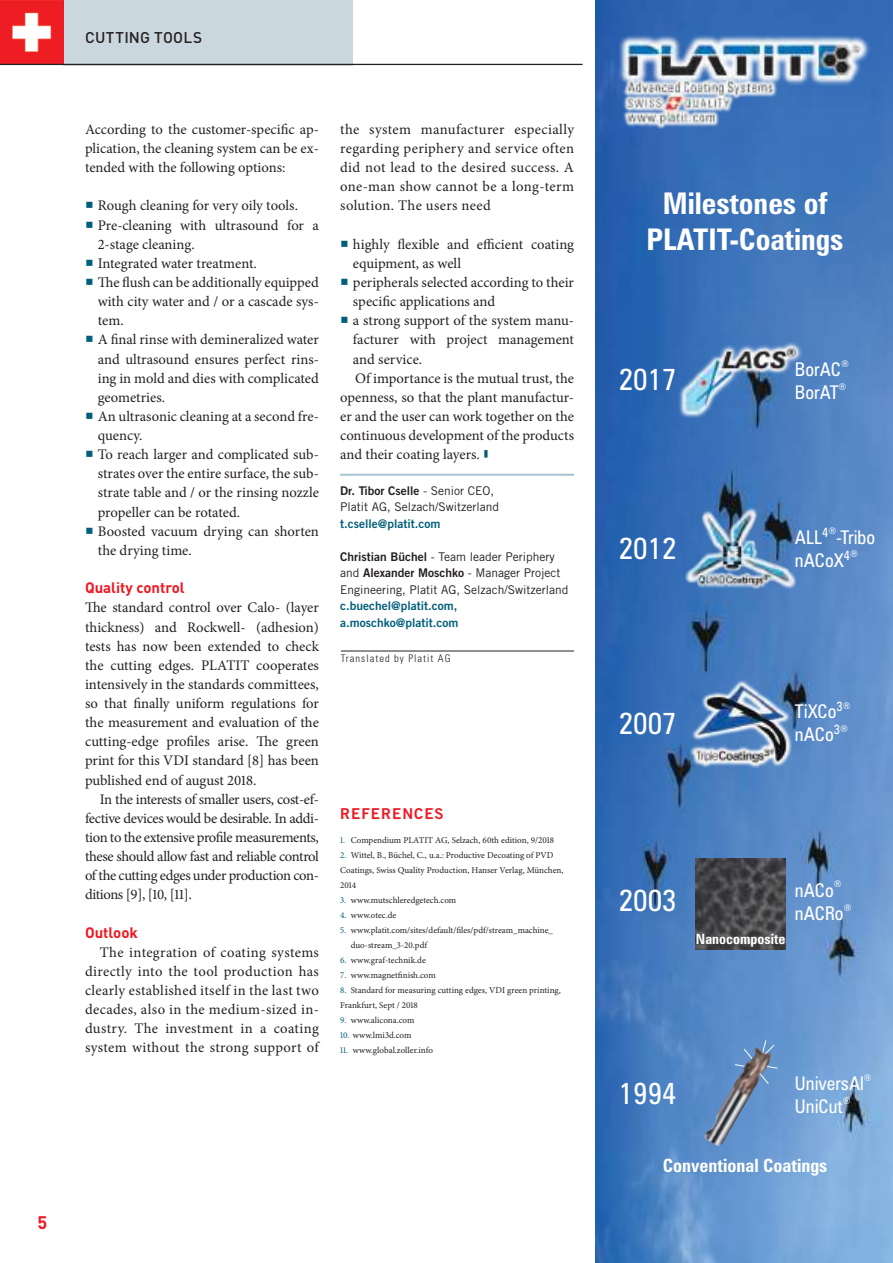
<style>
.page{position:relative;width:893px;height:1263px;background:#fff}
.page>*{position:absolute;margin:0;border:0;box-sizing:border-box;transform-origin:0 0}
.t1{font:condensed 30.3px "Zurich BT";color:#fff}
.t2{font:700 condensed 29.85px/35.8px "Zurich BT";color:#fff;text-align:center}
.t3{font:condensed 18.9px "Zurich BT";color:#fff}
.t4{font:700 condensed 18.3px "Zurich BT";color:#fff}
.t5{font:700 18px "DINOT";color:#ef1923}
.t6{font:500 15.3px "DINOT";letter-spacing:.02em;color:#241f1f}
.t7{font:700 15px "DINOT";color:#ef1923}
.t8{font:15px "Trade Gothic LT Std Bd 2";letter-spacing:.07em;color:#ef1923}
.t9{font:14.7px/19.2px "Minion Pro";color:#241f1f;text-align:justify}
.t10{font:700 condensed 14.25px "Zurich BT";color:#fff}
.t11{font:condensed 13.2px "Zurich BT";color:#fff}
.t12{font:12px/16.5px "Trade Gothic LT Std";color:#241f1f}
.t13{font:12px/16.5px "Trade Gothic LT Std Bd 2";color:#005f7a}
.t14{font:12px "Trade Gothic LT Std Bd 2";color:#241f1f}
.t15{font:300 condensed 10.5px "Univers LT Std";letter-spacing:.1em;color:#241f1f}
.t16{font:condensed 9.45px "Zurich BT";color:#fff}
.t17{font:9px/15px "Minion Pro";color:#241f1f}
.s1{font-family:"Trade Gothic LT Std"}
.s2{font-family:"Trade Gothic LT Std Bd 2"}
.s3{color:#005f7a}
</style>
<div class="page">
<div style="left:64px;top:0;width:289px;height:65px;background:#cad7de"></div>
<div style="left:0;top:0;width:64px;height:64px;background:#ef1923"></div>
<img style="left:0;top:0;width:62px;height:52px">
<hr style="left:0;top:64px;width:583px;height:1px;background:#241f1f">
<hr style="left:340px;top:474px;width:234px;height:2px;background:#aac5d2">
<hr style="left:341px;top:651px;width:233px;height:1px;background:#241f1f">
<img style="left:595px;top:0;width:298px;height:1263px">
<img style="left:619px;top:35px;width:251px;height:93px">
<img style="left:679px;top:341px;width:123px;height:77px">
<img style="left:690px;top:679px;width:101px;height:88px">
<img style="left:695px;top:858px;width:91px;height:91px">
<svg style="left:735px;top:1040px;width:42px;height:44px"></svg>
<img style="left:703px;top:1045px;width:71px;height:102px">
<img style="left:685px;top:509px;width:110px;height:79px">
<p class="t6" style="left:85px;top:27px;width:119px">CUTTING TOOLS</p>
<p class="t9" style="left:85px;top:120px;width:235px">According to the customer-specific ap&shy;plication, the cleaning system can be ex&shy;tended with the following options:</p>
<p class="t9" style="left:98px;top:196px;width:223px;text-align:left">Rough cleaning for very oily tools.<br>Pre-cleaning with ultrasound for a<br>2-stage cleaning.<br>Integrated water treatment.<br>The flush can be additionally equipped with city water and / or a cascade sys&shy;tem.<br>A final rinse with demineralized water and ultrasound ensures perfect rins&shy;ing in mold and dies with complicated geometries.<br>An ultrasonic cleaning at a second fre&shy;quency.<br>To reach larger and complicated sub&shy;strates over the entire surface, the sub&shy;strate table and / or the rinsing nozzle propeller can be rotated.<br>Boosted vacuum drying can shorten the drying time.</p>
<p class="t7" style="left:85px;top:578px;width:101px">Quality control</p>
<p class="t9" style="left:85px;top:598px;width:235px">The standard control over Calo- (layer thickness) and Rockwell- (adhesion) tests has now been extended to check the cutting edges. PLATIT cooperates intensively in the standards committees, so that finally uniform regulations for the measurement and evaluation of the cutting-edge profiles arise. The green print for this VDI standard [8] has been published end of august 2018.</p>
<p class="t9" style="left:85px;top:789px;width:235px;text-indent:15px">In the interests of smaller users, cost-ef&shy;fective devices would be desirable. In addi&shy;tion to the extensive profile measurements, these should allow fast and reliable control of the cutting edges under production con&shy;ditions [9], [10, [11].</p>
<p class="t7" style="left:85px;top:922px;width:54px">Outlook</p>
<p class="t9" style="left:85px;top:942px;width:235px;text-indent:15px">The integration of coating systems directly into the tool production has clearly established itself in the last two decades, also in the medium-sized in&shy;dustry. The investment in a coating system without the strong support of</p>
<p class="t9" style="left:340px;top:120px;width:235px">the system manufacturer especially regarding periphery and service often did not lead to the desired success. A one-man show cannot be a long-term solution. The users need</p>
<p class="t9" style="left:353px;top:235px;width:223px">highly flexible and efficient coating</p>
<p class="t9" style="left:353px;top:254px;width:110px">equipment, as well</p>
<p class="t9" style="left:353px;top:273px;width:223px">peripherals selected according to their</p>
<p class="t9" style="left:353px;top:292px;width:144px">specific applications and</p>
<p class="t9" style="left:353px;top:311px;width:223px">a strong support of the system manu-</p>
<p class="t9" style="left:353px;top:330px;width:223px">facturer with project management</p>
<p class="t9" style="left:353px;top:349px;width:71px">and service.</p>
<p class="t9" style="left:355px;top:368px;width:220px">Of importance is the mutual trust, the</p>
<p class="t9" style="left:340px;top:388px;width:235px">openness, so that the plant manufactur-</p>
<p class="t9" style="left:340px;top:407px;width:235px">er and the user can work together on the</p>
<p class="t9" style="left:340px;top:426px;width:235px">continuous development of the products</p>
<p class="t9" style="left:340px;top:445px;width:141px">and their coating layers.</p>
<p class="t14" style="left:340px;top:483px;width:156px">Dr. Tibor Cselle <span class="s1">- Senior CEO,</span></p>
<p class="t12" style="left:340px;top:499px;width:160px">Platit AG, Selzach/Switzerland</p>
<p class="t13" style="left:340px;top:515px;width:102px">t.cselle@platit.com</p>
<p class="t12" style="left:340px;top:548px;width:230px"><span class="s2">Christian Büchel</span> - Team leader Periphery and <span class="s2">Alexander Moschko</span> - Manager Project<br>Engineering, Platit AG, Selzach/Switzerland</p>
<p class="t13" style="left:340px;top:598px;width:120px">c.buechel@platit.com, a.moschko@platit.com</p>
<p class="t15" style="left:341px;top:652px;width:111px">Translated by Platit AG</p>
<p class="t8" style="left:340px;top:804px;width:105px">REFERENCES</p>
<p class="t17" style="left:340px;top:832px;width:215px"><span class="s3">1.</span> Compendium PLATIT AG, Selzach, 60th edition, 9/2018</p>
<p class="t17" style="left:340px;top:847px;width:225px"><span class="s3">2.</span> Wittel, B., Büchel, C., u.a.: Productive Decoating of PVD<br>Coatings, Swiss Quality Production, Hanser Verlag, München,<br>2014</p>
<p class="t17" style="left:340px;top:892px;width:118px"><span class="s3">3.</span> www.mutschleredgetech.com</p>
<p class="t17" style="left:340px;top:907px;width:58px"><span class="s3">4.</span> www.otec.de</p>
<p class="t17" style="left:351px;top:922px;width:204px;text-indent:-11px"><span class="s3">5.</span> www.platit.com/sites/default/files/pdf/stream_machine_ duo-stream_3-20.pdf</p>
<p class="t17" style="left:340px;top:952px;width:87px"><span class="s3">6.</span> www.graf-technik.de</p>
<p class="t17" style="left:340px;top:967px;width:97px"><span class="s3">7.</span> www.magnetfinish.com</p>
<p class="t17" style="left:340px;top:982px;width:222px"><span class="s3">8.</span> Standard for measuring cutting edges, VDI green printing,<br>Frankfurt, Sept / 2018</p>
<p class="t17" style="left:340px;top:1012px;width:76px"><span class="s3">9.</span> www.alicona.com</p>
<p class="t17" style="left:340px;top:1027px;width:73px"><span class="s3">10.</span> www.lmi3d.com</p>
<p class="t17" style="left:340px;top:1042px;width:94px"><span class="s3">11.</span> www.global.zoller.info</p>
<p class="t5" style="left:38px;top:1210px;width:11px">5</p>
<h2 class="t2" style="left:646px;top:185px;width:199px">Milestones of<br>PLATIT-Coatings</h2>
<h1 class="t1" style="left:619px;top:361px;width:59px">2017</h1>
<h1 class="t1" style="left:619px;top:530px;width:59px">2012</h1>
<h1 class="t1" style="left:619px;top:705px;width:59px">2007</h1>
<p class="t16" style="left:841px;top:357px;width:9px">®</p>
<p class="t3" style="left:795px;top:358px;width:48px">BorAC</p>
<p class="t16" style="left:839px;top:380px;width:9px">®</p>
<p class="t3" style="left:795px;top:381px;width:45px">BorAT</p>
<p class="t11" style="left:822px;top:524px;width:16px">4<sup>®</sup></p>
<p class="t3" style="left:795px;top:525px;width:29px">ALL</p>
<p class="t3" style="left:836px;top:525px;width:40px">-Tribo</p>
<p class="t11" style="left:844px;top:547px;width:16px">4<sup>®</sup></p>
<p class="t3" style="left:795px;top:548px;width:50px">nACoX</p>
<p class="t11" style="left:836px;top:699px;width:16px">3<sup>®</sup></p>
<p class="t3" style="left:795px;top:700px;width:43px">TiXCo</p>
<p class="t11" style="left:834px;top:722px;width:16px">3<sup>®</sup></p>
<p class="t3" style="left:795px;top:723px;width:40px">nACo</p>
<h1 class="t1" style="left:619px;top:882px;width:59px">2003</h1>
<p class="t10" style="left:696px;top:930px;width:91px">Nanocomposite</p>
<p class="t16" style="left:834px;top:878px;width:9px">®</p>
<p class="t3" style="left:795px;top:879px;width:40px">nACo</p>
<p class="t16" style="left:844px;top:901px;width:9px">®</p>
<p class="t3" style="left:795px;top:902px;width:50px">nACRo</p>
<p class="t16" style="left:864px;top:1072px;width:9px">®</p>
<h1 class="t1" style="left:619px;top:1075px;width:59px">1994</h1>
<p class="t3" style="left:795px;top:1072px;width:70px">UniversAl</p>
<p class="t16" style="left:843px;top:1095px;width:9px">®</p>
<p class="t3" style="left:795px;top:1095px;width:49px">UniCut</p>
<p class="t4" style="left:663px;top:1154px;width:166px">Conventional Coatings</p>
</div>
